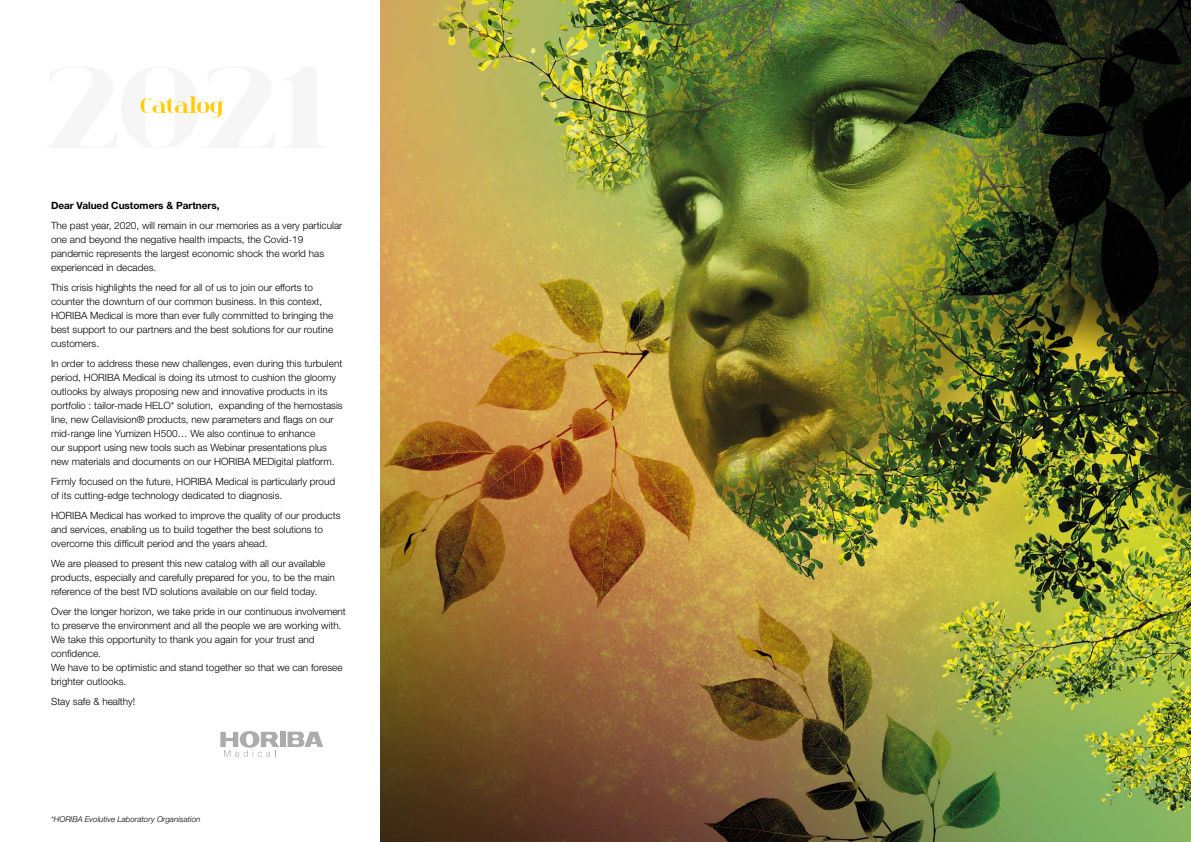
<style>
.page{position:relative;width:1191px;height:842px;background:#fff}
.page>*{position:absolute;margin:0;border:0;box-sizing:border-box;transform-origin:0 0}
.t1{font:700 22.3px "spinwerad";color:#fc0}
.t2{font:300 10px/14px "Helvetica Neue";color:#000}
.t3{font:700 10px "Helvetica Neue";color:#000}
.t4{font:italic 300 8px "Helvetica Neue";color:#000}
</style>
<div class="page">
<img style="left:380px;top:0;width:811px;height:842px">
<div style="left:280px;top:732px;width:5px;height:15px;background:#acacac"></div>
<svg style="left:220px;top:731px;width:59px;height:26px"></svg>
<svg style="left:287px;top:732px;width:36px;height:15px"></svg>
<h1 class="t1" style="left:141px;top:90px;width:85px">Catalog</h1>
<p class="t3" style="left:51px;top:200px;width:170px">Dear Valued Customers &amp; Partners,</p>
<p class="t2" style="left:51px;top:219px;width:293px">The past year, 2020, will remain in our memories as a very particular one and beyond the negative health impacts, the Covid-19 pandemic represents the largest economic shock the world has experienced in decades.</p>
<p class="t2" style="left:51px;top:281px;width:284px">This crisis highlights the need for all of us to join our efforts to counter the downturn of our common business. In this context, HORIBA Medical is more than ever fully committed to bringing the best support to our partners and the best solutions for our routine customers.</p>
<p class="t2" style="left:51px;top:357px;width:293px">In order to address these new challenges, even during this turbulent period, HORIBA Medical is doing its utmost to cushion the gloomy outlooks by always proposing new and innovative products in its portfolio : tailor-made HELO* solution, expanding of the hemostasis line, new Cellavision® products, new parameters and flags on our mid-range line Yumizen H500… We also continue to enhance<br>our support using new tools such as Webinar presentations plus new materials and documents on our HORIBA MEDigital platform.</p>
<p class="t2" style="left:51px;top:475px;width:286px">Firmly focused on the future, HORIBA Medical is particularly proud of its cutting-edge technology dedicated to diagnosis.</p>
<p class="t2" style="left:51px;top:509px;width:291px">HORIBA Medical has worked to improve the quality of our products and services, enabling us to build together the best solutions to overcome this difficult period and the years ahead.</p>
<p class="t2" style="left:51px;top:557px;width:285px">We are pleased to present this new catalog with all our available products, especially and carefully prepared for you, to be the main reference of the best IVD solutions available on our field today.</p>
<p class="t2" style="left:51px;top:605px;width:296px">Over the longer horizon, we take pride in our continuous involvement to preserve the environment and all the people we are working with.<br>We take this opportunity to thank you again for your trust and confidence.<br>We have to be optimistic and stand together so that we can foresee brighter outlooks.</p>
<p class="t2" style="left:51px;top:695px;width:86px">Stay safe &amp; healthy!</p>
<p class="t4" style="left:51px;top:815px;width:151px">*HORIBA Evolutive Laboratory Organisation</p>
</div>
